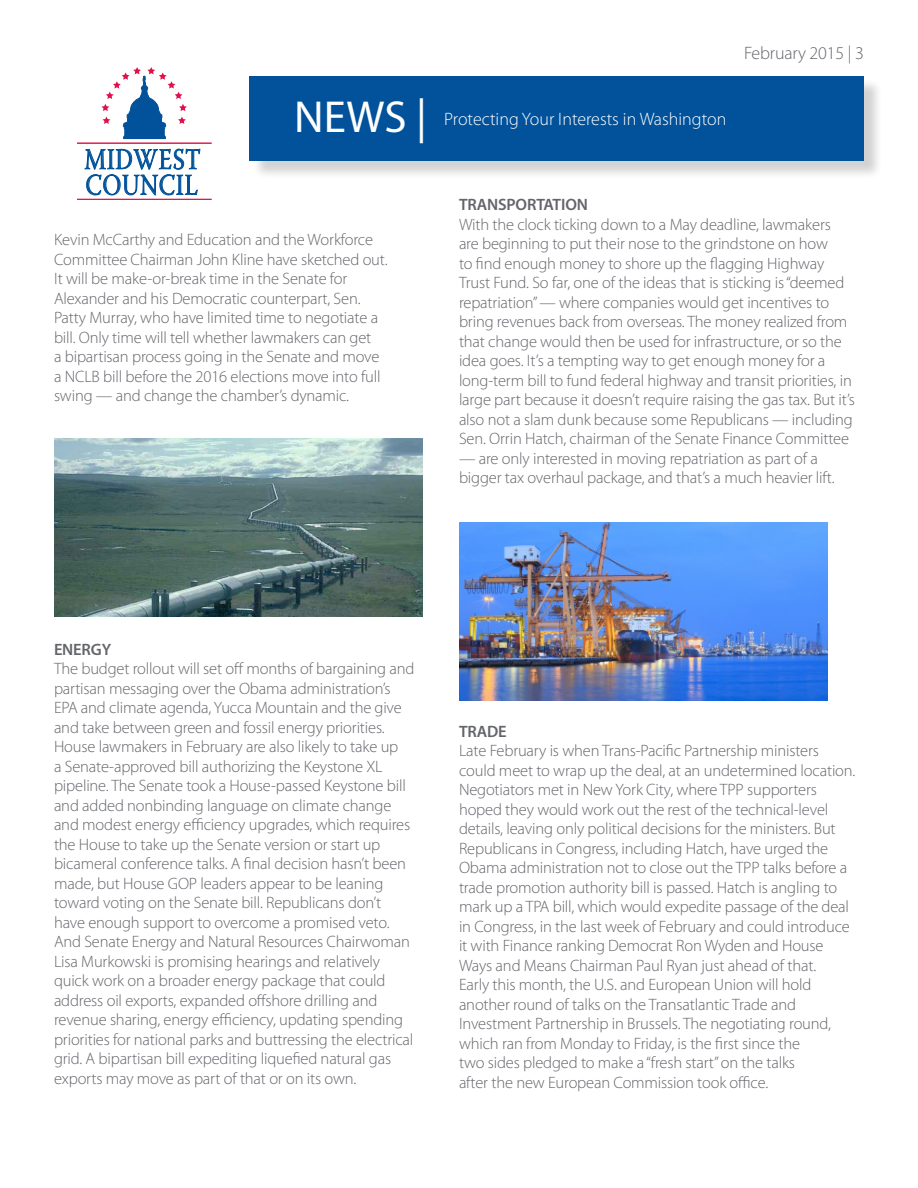
<style>
.page{position:relative;width:918px;height:1188px;background:#fff}
.page>*{position:absolute;margin:0;border:0;box-sizing:border-box;transform-origin:0 0}
.t1{font:45px "Myriad Pro";color:#fff}
.t2{font:29.1px/25.7px "Warnock Pro Disp";letter-spacing:.06em;color:#01529b;scale:.82 1}
.t3{font:300 18px "Myriad Pro";color:#fff}
.t4{font:300 18px "Myriad Pro";letter-spacing:-.01em;color:#63656a}
.t5{font:300 16.5px/19.5px "Myriad Pro";letter-spacing:-.01em;color:#63656a}
.t6{font:600 16.5px "Myriad Pro";letter-spacing:-.01em;color:#63656a}
</style>
<div class="page">
<div style="left:252px;top:79px;width:631px;height:101px;background:#231f20;opacity:.2"></div>
<div style="left:250px;top:76px;width:614px;height:85px;background:#01529b"></div>
<svg style="left:85px;top:67px;width:115px;height:128px"></svg>
<hr style="left:77px;top:143px;width:135px;height:1px;background:#e0104b">
<hr style="left:77px;top:199px;width:135px;height:1px;background:#e0104b">
<img style="left:459px;top:522px;width:369px;height:178px">
<img style="left:54px;top:439px;width:369px;height:178px">
<p class="t2" style="left:85px;top:150px;width:143px">MIDWEST<br>COUNCIL</p>
<p class="t1" style="left:294px;top:89px;width:134px">NEWS |</p>
<p class="t5" style="left:54px;top:230px;width:335px">Kevin McCarthy and Education and the Workforce<br>Committee Chairman John Kline have sketched out.</p>
<p class="t5" style="left:54px;top:269px;width:328px">It will be make-or-break time in the Senate for Alexander and his Democratic counterpart, Sen.<br>Patty Murray, who have limited time to negotiate a bill. Only time will tell whether lawmakers can get a bipartisan process going in the Senate and move a NCLB bill before the 2016 elections move into full swing — and change the chamber’s dynamic.</p>
<p class="t3" style="left:444px;top:109px;width:284px">Protecting Your Interests in Washington</p>
<p class="t4" style="left:744px;top:42px;width:121px">February 2015 | 3</p>
<p class="t6" style="left:459px;top:194px;width:130px">TRANSPORTATION</p>
<p class="t5" style="left:459px;top:214px;width:398px">With the clock ticking down to a May deadline, lawmakers<br>are beginning to put their nose to the grindstone on how<br>to find enough money to shore up the flagging Highway Trust Fund. So far, one of the ideas that is sticking is “deemed repatriation” — where companies would get incentives to bring revenues back from overseas. The money realized from that change would then be used for infrastructure, or so the idea goes. It’s a tempting way to get enough money for a long-term bill to fund federal highway and transit priorities, in large part because it doesn’t require raising the gas tax. But it’s also not a slam dunk because some Republicans — including Sen. Orrin Hatch, chairman of the Senate Finance Committee</p>
<p class="t5" style="left:459px;top:448px;width:377px">— are only interested in moving repatriation as part of a bigger tax overhaul package, and that’s a much heavier lift.</p>
<p class="t6" style="left:54px;top:638px;width:59px">ENERGY</p>
<p class="t5" style="left:54px;top:659px;width:362px">The budget rollout will set off months of bargaining and partisan messaging over the Obama administration’s EPA and climate agenda, Yucca Mountain and the give and take between green and fossil energy priorities.<br>House lawmakers in February are also likely to take up<br>a Senate-approved bill authorizing the Keystone XL pipeline. The Senate took a House-passed Keystone bill and added nonbinding language on climate change and modest energy efficiency upgrades, which requires the House to take up the Senate version or start up bicameral conference talks. A final decision hasn’t been made, but House GOP leaders appear to be leaning toward voting on the Senate bill. Republicans don’t have enough support to overcome a promised veto.</p>
<p class="t5" style="left:54px;top:932px;width:361px">And Senate Energy and Natural Resources Chairwoman Lisa Murkowski is promising hearings and relatively quick work on a broader energy package that could address oil exports, expanded offshore drilling and revenue sharing, energy efficiency, updating spending priorities for national parks and buttressing the electrical grid. A bipartisan bill expediting liquefied natural gas exports may move as part of that or on its own.</p>
<p class="t6" style="left:459px;top:721px;width:49px">TRADE</p>
<p class="t5" style="left:459px;top:741px;width:398px">Late February is when Trans-Pacific Partnership ministers could meet to wrap up the deal, at an undetermined location.<br>Negotiators met in New York City, where TPP supporters hoped they would work out the rest of the technical-level details, leaving only political decisions for the ministers. But Republicans in Congress, including Hatch, have urged the Obama administration not to close out the TPP talks before a trade promotion authority bill is passed. Hatch is angling to mark up a TPA bill, which would expedite passage of the deal in Congress, in the last week of February and could introduce it with Finance ranking Democrat Ron Wyden and House Ways and Means Chairman Paul Ryan just ahead of that.</p>
<p class="t5" style="left:459px;top:975px;width:374px">Early this month, the U.S. and European Union will hold another round of talks on the Transatlantic Trade and Investment Partnership in Brussels. The negotiating round, which ran from Monday to Friday, is the first since the<br>two sides pledged to make a “fresh start” on the talks<br>after the new European Commission took office.</p>
</div>
